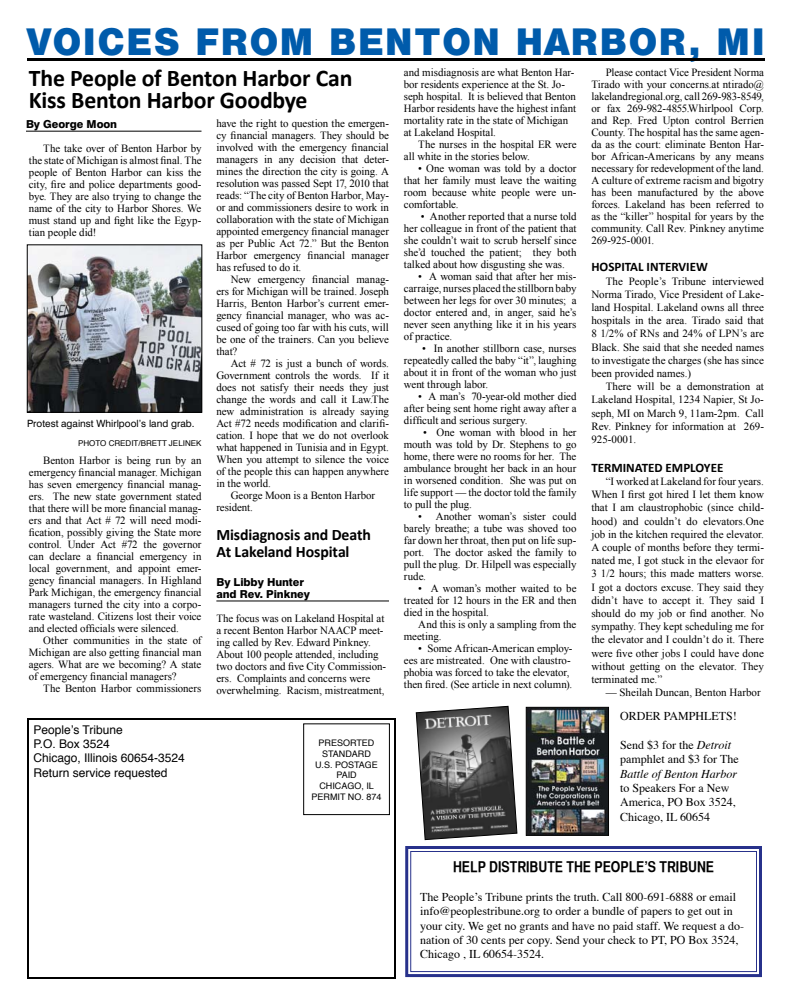
<style>
.page{position:relative;width:792px;height:1008px;background:#fff}
.page>*{position:absolute;margin:0;border:0;box-sizing:border-box;transform-origin:0 0}
.t1{font:34px "Swiss 721 BT Black No 2";letter-spacing:.05em;color:#005bab}
.t2{font:700 24px/22px "Calibri";letter-spacing:-.01em;color:#000}
.t3{font:700 16px/17px "Calibri";letter-spacing:-.01em;color:#000}
.t4{font:15px "Helvetica CY Bold";color:#000}
.t5{font:700 13px "Calibri";color:#000}
.t6{font:12px/14.4px "Times";color:#000}
.t7{font:12px/14.4px "Helvetica";color:#000}
.t8{font:italic 12px "Times";color:#000}
.t9{font:11px/12px "Times New Roman";color:#000;text-align:justify}
.t10{font:800 11px/12px "Swiss 721 BT";letter-spacing:-.005em;color:#000}
.t11{font:10px "Swiss 721 BT";color:#000}
.t12{font:9px/10.8px "Helvetica";color:#000;text-align:center}
.t13{font:8px "Helvetica";color:#000}
.s1{font-style:italic}
</style>
<div class="page">
<hr style="left:26px;top:131px;width:176px;height:1px;background:#000">
<hr style="left:216px;top:600px;width:173px;height:1px;background:#000">
<div style="left:27px;top:718px;width:369px;height:261px;border:2px solid #000"></div>
<div style="left:304px;top:724px;width:86px;height:91px;border:1px solid #000"></div>
<hr style="left:27px;top:58px;width:738px;height:3px;background:#000">
<img style="left:29px;top:247px;width:171px;height:164px">
<div style="left:27px;top:245px;width:175px;height:168px;border:1px solid #000"></div>
<svg style="left:405px;top:846px;width:357px;height:132px"></svg>
<div style="left:410px;top:851px;width:347px;height:121px;border:1px solid #27318b"></div>
<svg style="left:416px;top:706px;width:101px;height:134px"></svg>
<img style="left:528px;top:709px;width:79px;height:125px">
<div style="left:526px;top:707px;width:83px;height:129px;border:1px solid #000"></div>
<h1 class="t1" style="left:27px;top:18px;width:739px">VOICES FROM BENTON HARBOR, MI</h1>
<h2 class="t2" style="left:29px;top:66px;width:325px">The People of Benton Harbor Can<br>Kiss Benton Harbor Goodbye</h2>
<p class="t10" style="left:26px;top:118px;width:93px">By George Moon</p>
<p class="t9" style="left:29px;top:142px;width:174px;text-indent:14px">The take over of Benton Harbor by the state of Michigan is almost final. The people of Benton Harbor can kiss the city, fire and police departments good&shy;bye. They are also trying to change the name of the city to Harbor Shores. We must stand up and fight like the Egyp&shy;tian people did!</p>
<p class="t11" style="left:27px;top:417px;width:169px">Protest against Whirlpool’s land grab.</p>
<p class="t13" style="left:78px;top:436px;width:42px">PHOTO Credit</p>
<p class="t13" style="left:138px;top:436px;width:9px">/Brett</p>
<p class="t13" style="left:169px;top:436px;width:10px">Jelinek</p>
<p class="t9" style="left:29px;top:454px;width:174px;text-indent:14px">Benton Harbor is being run by an emergency financial manager. Michigan has seven emergency financial manag&shy;ers. The new state government stated that there will be more financial manag&shy;ers and that Act # 72 will need modi&shy;fication, possibly giving the State more control. Under Act #72 the governor can declare a financial emergency in local government, and appoint emer&shy;gency financial managers. In Highland Park Michigan, the emergency financial managers turned the city into a corpo&shy;rate wasteland. Citizens lost their voice and elected officials were silenced.</p>
<p class="t9" style="left:29px;top:634px;width:174px;text-indent:14px">Other communities in the state of Michigan are also getting financial man agers. What are we becoming? A state of emergency financial managers?</p>
<p class="t9" style="left:43px;top:682px;width:160px">The Benton Harbor commissioners</p>
<p class="t7" style="left:34px;top:722px;width:153px">People’s Tribune<br>P.O. Box 3524<br>Chicago, Illinois 60654-3524<br>Return service requested</p>
<p class="t9" style="left:216px;top:117px;width:174px">have the right to question the emergen&shy;cy financial managers. They should be involved with the emergency financial managers in any decision that deter&shy;mines the direction the city is going. A resolution was passed Sept 17, 2010 that reads: “The city of Benton Harbor, May&shy;or and commissioners desire to work in collaboration with the state of Michigan appointed emergency financial manager as per Public Act 72.” But the Benton Harbor emergency financial manager has refused to do it.</p>
<p class="t9" style="left:216px;top:273px;width:174px;text-indent:14px">New emergency financial manag&shy;ers for Michigan will be trained. Joseph Harris, Benton Harbor’s current emer&shy;gency financial manager, who was ac&shy;cused of going too far with his cuts, will be one of the trainers. Can you believe that?</p>
<p class="t9" style="left:216px;top:357px;width:174px;text-indent:14px">Act # 72 is just a bunch of words.<br>Government controls the words. If it does not satisfy their needs they just change the words and call it Law.The new administration is already saying Act #72 needs modification and clarifi&shy;cation. I hope that we do not overlook what happened in Tunisia and in Egypt.<br>When you attempt to silence the voice of the people this can happen anywhere in the world.</p>
<p class="t9" style="left:216px;top:489px;width:160px;text-indent:14px">George Moon is a Benton Harbor resident.</p>
<h3 class="t3" style="left:216px;top:525px;width:156px">Misdiagnosis and Death<br>At Lakeland Hospital</h3>
<p class="t10" style="left:216px;top:576px;width:95px">By Libby Hunter and Rev. Pinkney</p>
<p class="t9" style="left:216px;top:612px;width:171px;text-align:left">The focus was on Lakeland Hospital at a recent Benton Harbor NAACP meet&shy;ing called by Rev. Edward Pinkney.<br>About 100 people attended, including two doctors and five City Commission&shy;ers. Complaints and concerns were overwhelming. Racism, mistreatment,</p>
<p class="t12" style="left:312px;top:737px;width:71px">PRESORTED<br>STANDARD<br>U .S. POSTAGE<br>PAID<br>CHICAGO, IL<br>PERMIT NO. 874</p>
<p class="t9" style="left:404px;top:66px;width:174px;text-align:left">and misdiagnosis are what Benton Har&shy;bor residents experience at the St. Jo&shy;seph hospital. It is believed that Benton Harbor residents have the highest infant mortality rate in the state of Michigan at Lakeland Hospital.</p>
<p class="t9" style="left:404px;top:138px;width:174px;text-indent:14px">The nurses in the hospital ER were all white in the stories below.</p>
<p class="t9" style="left:404px;top:162px;width:174px;text-indent:14px">• One woman was told by a doctor that her family must leave the waiting room because white people were un&shy;comfortable.</p>
<p class="t9" style="left:404px;top:210px;width:174px;text-indent:17px">• Another reported that a nurse told her colleague in front of the patient that she couldn’t wait to scrub herself since she’d touched the patient; they both talked about how disgusting she was.</p>
<p class="t9" style="left:404px;top:270px;width:174px;text-indent:14px">• A woman said that after her mis&shy;carraige, nurses placed the stillborn baby between her legs for over 30 minutes; a doctor entered and, in anger, said he’s never seen anything like it in his years of practice.</p>
<p class="t9" style="left:404px;top:342px;width:174px;text-indent:18px">• In another stillborn case, nurses repeatedly called the baby “it”, laughing about it in front of the woman who just went through labor.</p>
<p class="t9" style="left:404px;top:390px;width:174px;text-indent:14px">• A man’s 70-year-old mother died after being sent home right away after a difficult and serious surgery.</p>
<p class="t9" style="left:404px;top:426px;width:174px;text-indent:19px">• One woman with blood in her mouth was told by Dr. Stephens to go home, there were no rooms for her. The ambulance brought her back in an hour in worsened condition. She was put on life support — the doctor told the family to pull the plug.</p>
<p class="t9" style="left:404px;top:510px;width:174px;text-indent:14px">• Another woman’s sister could barely breathe; a tube was shoved too far down her throat, then put on life sup&shy;port. The doctor asked the family to pull the plug. Dr. Hilpell was especially rude.</p>
<p class="t9" style="left:404px;top:582px;width:174px;text-indent:14px">• A woman’s mother waited to be treated for 12 hours in the ER and then died in the hospital.</p>
<p class="t9" style="left:404px;top:618px;width:174px;text-indent:14px">And this is only a sampling from the meeting.</p>
<p class="t9" style="left:404px;top:642px;width:170px;text-align:left;text-indent:14px">• Some African-American employ&shy;ees are mistreated. One with claustro&shy;phobia was forced to take the elevator, then fired. (See article in next column).</p>
<p class="t9" style="left:591px;top:66px;width:174px;text-indent:14px">Please contact Vice President Norma Tirado with your concerns.at ntirado@ lakelandregional.org, call 269-983-8549, or fax 269-982-4855.Whirlpool Corp. and Rep. Fred Upton control Berrien County. The hospital has the same agen&shy;da as the court: eliminate Benton Har&shy;bor African-Americans by any means necessary for redevelopment of the land.<br>A culture of extreme racism and bigotry has been manufactured by the above forces. Lakeland has been referred to as the “killer” hospital for years by the community. Call Rev. Pinkney anytime 269-925-0001.</p>
<p class="t5" style="left:591px;top:259px;width:118px">HOSPITAL INTERVIEW</p>
<p class="t9" style="left:591px;top:274px;width:174px;line-height:13.2px;text-indent:14px">The People’s Tribune interviewed Norma Tirado, Vice President of Lake&shy;land Hospital. Lakeland owns all three hospitals in the area. Tirado said that 8 1/2% of RNs and 24% of LPN’s are Black. She said that she needed names to investigate the charges (she has since been provided names.)</p>
<p class="t9" style="left:591px;top:380px;width:174px;line-height:13.2px;text-indent:14px">There will be a demonstration at Lakeland Hospital, 1234 Napier, St Jo&shy;seph, MI on March 9, 11am-2pm. Call Rev. Pinkney for information at 269- 925-0001.</p>
<p class="t5" style="left:591px;top:459px;width:133px">TERMINATED EMPLOYEE</p>
<p class="t9" style="left:591px;top:474px;width:174px;line-height:13.2px;text-indent:14px">“I worked at Lakeland for four years.<br>When I first got hired I let them know that I am claustrophobic (since child&shy;hood) and couldn’t do elevators.One job in the kitchen required the elevator.<br>A couple of months before they termi&shy;nated me, I got stuck in the elevaor for 3 1/2 hours; this made matters worse.<br>I got a doctors excuse. They said they didn’t have to accept it. They said I should do my job or find another. No sympathy. They kept scheduling me for the elevator and I couldn’t do it. There were five other jobs I could have done without getting on the elevator. They terminated me.”</p>
<p class="t9" style="left:606px;top:686px;width:156px">— Sheilah Duncan, Benton Harbor</p>
<p class="t6" style="left:620px;top:708px;width:118px">ORDER PAMPHLETS!</p>
<p class="t6" style="left:620px;top:737px;width:120px">Send $3 for the <span class="s1">Detroit </span>pamphlet and $3 for The</p>
<p class="t8" style="left:620px;top:763px;width:118px">Battle of Benton Harbor</p>
<p class="t6" style="left:620px;top:780px;width:117px">to Speakers For a New<br>America, PO Box 3524,<br>Chicago, IL 60654</p>
<h3 class="t4" style="left:453px;top:858px;width:263px">HELP DISTRIBUTE THE PEOPLE’S TRIBUNE</h3>
<p class="t6" style="left:420px;top:888px;width:325px">The People’s Tribune prints the truth. Call 800-691-6888 or email info@peoplestribune.org to order a bundle of papers to get out in your city. We get no grants and have no paid staff. We request a do&shy;nation of 30 cents per copy. Send your check to PT, PO Box 3524, Chicago , IL 60654-3524.</p>
</div>
